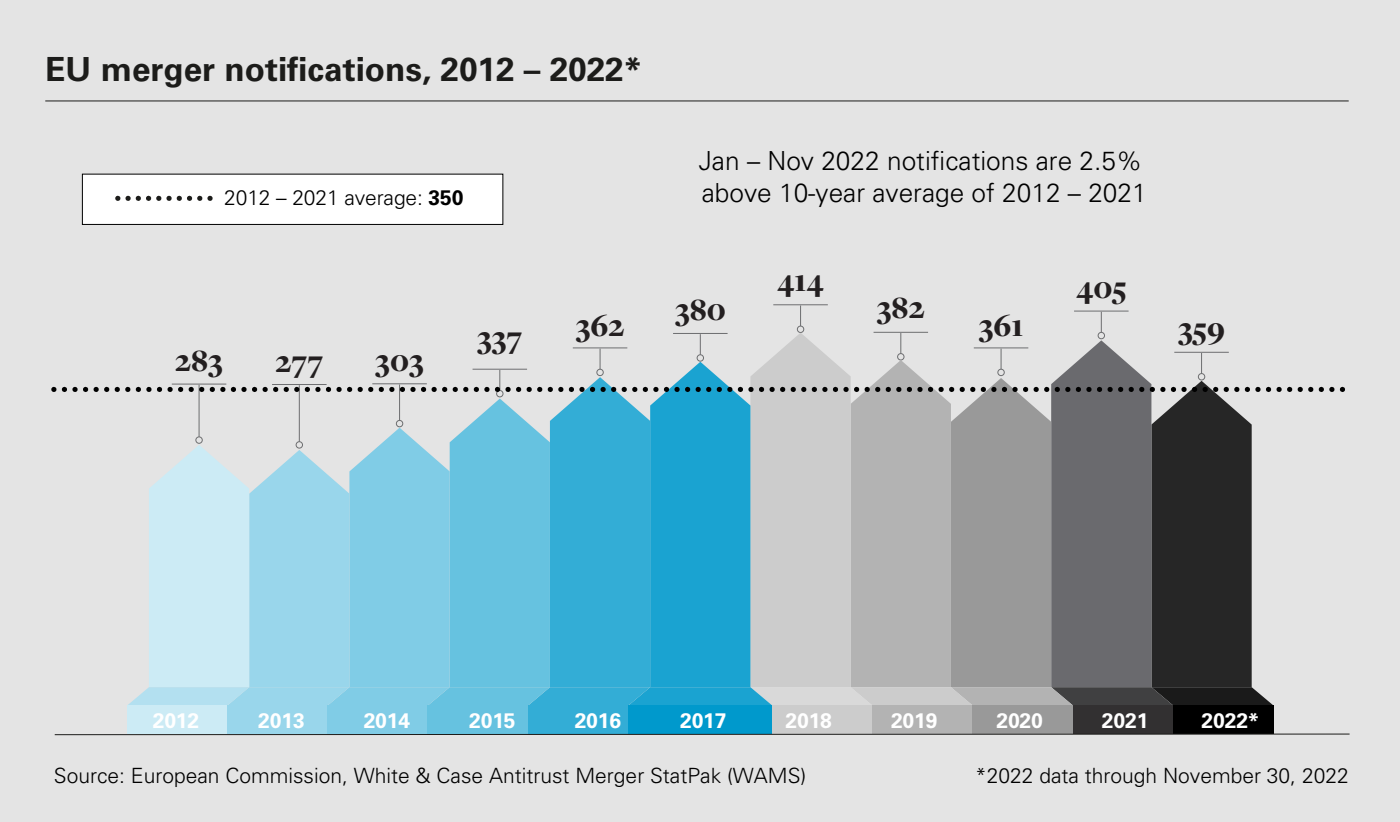
<style>
.page{position:relative;width:1400px;height:822px;background:#e4e4e4}
.page>*{position:absolute;margin:0;border:0;box-sizing:border-box;transform-origin:0 0}
.t1{font:700 33.25px "Univers LT Pro 65";color:#1c1c1a}
.t2{font:900 32.02px "Freight Disp Pro";color:#231f20}
.t3{font:300 26.25px/31.5px "Univers LT Pro 45";color:#000}
.t4{font:300 21px "Univers LT Pro 45";color:#000}
.t5{font:700 21px "Univers LT Pro 65";letter-spacing:-.005em;color:#fff}
.s1{font-family:"Univers LT Pro 65";font-weight:700}
</style>
<div class="page">
<hr style="left:45px;top:100px;width:1304px;height:1px;background:#1c1c1a">
<div style="left:82px;top:174px;width:421px;height:51px;background:#fff;border:1px solid #000"></div>
<svg style="left:118px;top:196px;width:94px;height:5px"></svg>
<hr style="left:773px;top:304px;width:55px;height:1px;background:#6d6e70">
<div style="left:127px;top:705px;width:100px;height:29px;background:#ccebf5"></div>
<div style="left:227px;top:705px;width:101px;height:29px;background:#99d6eb"></div>
<div style="left:328px;top:705px;width:100px;height:29px;background:#80cce6"></div>
<div style="left:428px;top:705px;width:100px;height:29px;background:#66c2e0"></div>
<div style="left:528px;top:705px;width:100px;height:29px;background:#33add6"></div>
<div style="left:628px;top:705px;width:144px;height:29px;background:#09c"></div>
<div style="left:772px;top:705px;width:101px;height:29px;background:#ccc"></div>
<div style="left:873px;top:705px;width:100px;height:29px;background:#b3b3b3"></div>
<div style="left:973px;top:705px;width:100px;height:29px;background:#999"></div>
<div style="left:1073px;top:705px;width:100px;height:29px;background:#323031"></div>
<div style="left:1173px;top:705px;width:101px;height:29px;background:#000"></div>
<svg style="left:54px;top:733px;width:1296px;height:2px"></svg>
<svg style="left:54px;top:305px;width:1291px;height:400px"></svg>
<h1 class="t1" style="left:45px;top:49px;width:598px">EU merger notifications, 2012 – 2022*</h1>
<p class="t4" style="left:224px;top:184px;width:241px">2012 – 2021 average: <span class="s1">350</span></p>
<h2 class="t2" style="left:175px;top:340px;width:49px">283</h2>
<h2 class="t2" style="left:276px;top:341px;width:49px">277</h2>
<h2 class="t2" style="left:375px;top:339px;width:50px">303</h2>
<h2 class="t2" style="left:477px;top:317px;width:47px">337</h2>
<h2 class="t2" style="left:576px;top:304px;width:50px">362</h2>
<p class="t3" style="left:699px;top:145px;width:449px">Jan – Nov 2022 notifications are 2.5% above 10-year average of 2012 – 2021</p>
<h2 class="t2" style="left:675px;top:288px;width:52px">380</h2>
<h2 class="t2" style="left:777px;top:259px;width:48px">414</h2>
<h2 class="t2" style="left:877px;top:287px;width:49px">382</h2>
<h2 class="t2" style="left:979px;top:304px;width:46px">361</h2>
<h2 class="t2" style="left:1076px;top:267px;width:52px">405</h2>
<h2 class="t2" style="left:1178px;top:307px;width:48px">359</h2>
<p class="t5" style="left:153px;top:708px;width:48px">2012</p>
<p class="t5" style="left:258px;top:708px;width:48px">2013</p>
<p class="t5" style="left:364px;top:708px;width:48px">2014</p>
<p class="t5" style="left:469px;top:708px;width:48px">2015</p>
<p class="t5" style="left:575px;top:708px;width:48px">2016</p>
<p class="t5" style="left:680px;top:708px;width:48px">2017</p>
<p class="t5" style="left:786px;top:708px;width:48px">2018</p>
<p class="t5" style="left:891px;top:708px;width:48px">2019</p>
<p class="t5" style="left:997px;top:708px;width:48px">2020</p>
<p class="t5" style="left:1102px;top:708px;width:48px">2021</p>
<p class="t5" style="left:1202px;top:708px;width:59px">2022*</p>
<p class="t4" style="left:54px;top:762px;width:754px">Source: European Commission, White &amp; Case Antitrust Merger StatPak (WAMS)</p>
<p class="t4" style="left:975px;top:762px;width:375px">*2022 data through November 30, 2022</p>
</div>
